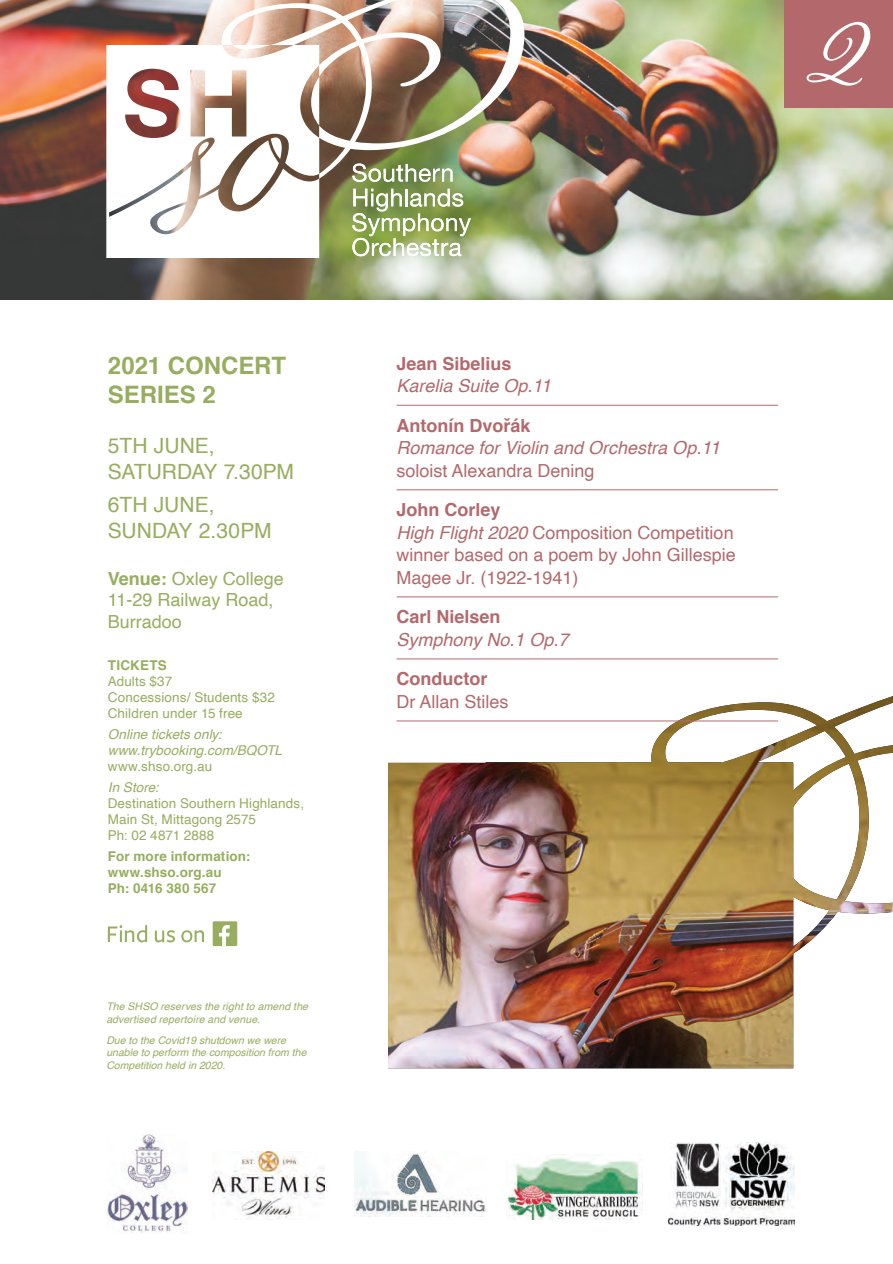
<style>
.page{position:relative;width:893px;height:1264px;background:#fff}
.page>*{position:absolute;margin:0;border:0;box-sizing:border-box;transform-origin:0 0}
.t1{font:700 24px/28.5px "Helvetica";color:#97ad5f}
.t2{font:21px/25.2px "Helvetica";color:#97ad5f}
.t3{font:18px/22.5px "Helvetica";color:#b3696c}
.t4{font:italic 18px "Helvetica";color:#b3696c}
.t5{font:700 18px "Helvetica";color:#b3696c}
.t6{font:18px/21.6px "Helvetica";color:#97ad5f}
.t7{font:13.5px/16.2px "Helvetica";letter-spacing:.01em;color:#97ad5f}
.t8{font:700 13.5px/16.2px "Helvetica";letter-spacing:.01em;color:#97ad5f}
.t9{font:italic 13.5px/16.2px "Helvetica";letter-spacing:.01em;color:#97ad5f}
.t10{font:italic 10.5px/12.6px "Helvetica";color:#97ad5f}
.s1{font-weight:700}
.s2{font-style:italic}
</style>
<div class="page">
<img style="left:388px;top:696px;width:505px;height:372px">
<img style="left:0;top:0;width:893px;height:299px">
<hr style="left:397px;top:405px;width:381px;height:1px;background:#b3696c">
<hr style="left:397px;top:489px;width:381px;height:1px;background:#b3696c">
<hr style="left:397px;top:596px;width:381px;height:1px;background:#b3696c">
<hr style="left:397px;top:658px;width:381px;height:1px;background:#b3696c">
<hr style="left:397px;top:720px;width:381px;height:1px;background:#b3696c">
<div style="left:213px;top:921px;width:24px;height:25px;background:#97ad5f"></div>
<svg style="left:108px;top:925px;width:39px;height:17px"></svg>
<svg style="left:155px;top:930px;width:20px;height:12px"></svg>
<svg style="left:181px;top:930px;width:23px;height:12px"></svg>
<svg style="left:219px;top:925px;width:11px;height:21px"></svg>
<img style="left:106px;top:0;width:418px;height:258px">
<svg style="left:232px;top:137px;width:50px;height:68px"></svg>
<svg style="left:157px;top:204px;width:29px;height:27px"></svg>
<svg style="left:197px;top:140px;width:14px;height:16px"></svg>
<div style="left:785px;top:0;width:108px;height:107px;background:#b3696c"></div>
<svg style="left:807px;top:22px;width:63px;height:64px"></svg>
<img style="left:213px;top:1151px;width:112px;height:67px">
<img style="left:506px;top:1154px;width:135px;height:64px">
<img style="left:354px;top:1151px;width:132px;height:65px">
<img style="left:668px;top:1142px;width:126px;height:83px">
<img style="left:107px;top:1134px;width:80px;height:98px">
<h1 class="t1" style="left:108px;top:352px;width:180px">2021 CONCERT<br>SERIES 2</h1>
<h2 class="t2" style="left:108px;top:434px;width:188px">5TH JUNE,<br>SATURDAY 7.30PM</h2>
<h2 class="t2" style="left:108px;top:493px;width:165px">6TH JUNE,<br>SUNDAY 2.30PM</h2>
<h3 class="t6" style="left:108px;top:568px;width:178px"><span class="s1">Venue:</span> Oxley College<br>11-29 Railway Road,<br>Burradoo</h3>
<p class="t8" style="left:108px;top:657px;width:61px">TICKETS</p>
<p class="t7" style="left:108px;top:673px;width:169px">Adults $37<br>Concessions/ Students $32<br>Children under 15 free</p>
<p class="t9" style="left:108px;top:726px;width:176px">Online tickets only: www.trybooking.com/BQOTL</p>
<p class="t7" style="left:108px;top:758px;width:106px">www.shso.org.au</p>
<p class="t9" style="left:108px;top:779px;width:52px">In Store:</p>
<p class="t7" style="left:108px;top:795px;width:198px">Destination Southern Highlands,<br>Main St, Mittagong 2575<br>Ph: 02 4871 2888</p>
<p class="t8" style="left:108px;top:848px;width:144px">For more information: www.shso.org.au<br>Ph: 0416 380 567</p>
<p class="t10" style="left:106px;top:1000px;width:203px">The SHSO reserves the right to amend the advertised repertoire and venue.</p>
<p class="t10" style="left:106px;top:1034px;width:202px">Due to the Covid19 shutdown we were unable to perform the composition from the<br>Competition held in 2020.</p>
<h3 class="t5" style="left:397px;top:349px;width:117px">Jean Sibelius</h3>
<h3 class="t4" style="left:397px;top:371px;width:156px">Karelia Suite Op.11</h3>
<h3 class="t5" style="left:397px;top:411px;width:136px">Antonín Dvořák</h3>
<h3 class="t4" style="left:397px;top:433px;width:325px">Romance for Violin and Orchestra Op.11</h3>
<h3 class="t3" style="left:397px;top:459px;width:200px">soloist Alexandra Dening</h3>
<h3 class="t3" style="left:397px;top:499px;width:341px"><span class="s1">John Corley<br></span><span class="s2">High Flight 2020</span> Composition Competition winner based on a poem by John Gillespie<br>Magee Jr. (1922-1941)</h3>
<h3 class="t5" style="left:397px;top:602px;width:106px">Carl Nielsen</h3>
<h3 class="t4" style="left:397px;top:625px;width:174px">Symphony No.1 Op.7</h3>
<h3 class="t5" style="left:397px;top:664px;width:92px">Conductor</h3>
<h3 class="t3" style="left:397px;top:690px;width:114px">Dr Allan Stiles</h3>
</div>
